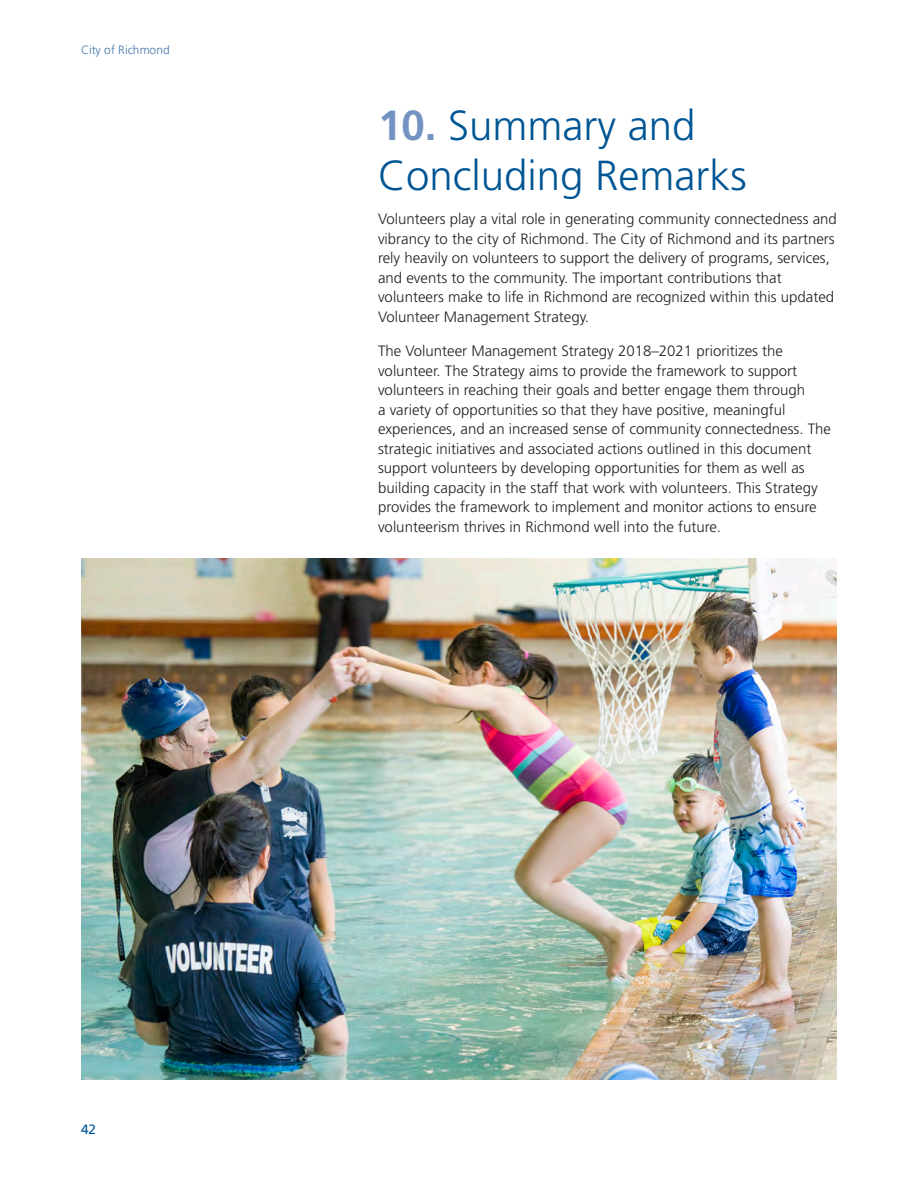
<style>
.page{position:relative;width:918px;height:1188px;background:#fff}
.page>*{position:absolute;margin:0;border:0;box-sizing:border-box;transform-origin:0 0}
.Heading{font:300 42px/50.4px "Frutiger LT Std";color:#005594}
.Body{font:300 15px/19.5px "Frutiger LT Std";color:#231f20}
.t1{font:13.5px "Frutiger LT Std";color:#005594}
.t2{font:300 12px "Frutiger LT Std";color:#4176ad}
.s1{font-weight:700;color:#7293c1}
</style>
<div class="page">
<img style="left:81px;top:559px;width:756px;height:521px">
<p class="t2" style="left:81px;top:43px;width:90px">City of Richmond</p>
<p class="Heading" style="left:378px;top:100px;width:370px"><span class="s1">10.</span> Summary and<br>Concluding Remarks</p>
<p class="Body" style="left:378px;top:210px;width:460px">Volunteers play a vital role in generating community connectedness and vibrancy to the city of Richmond. The City of Richmond and its partners rely heavily on volunteers to support the delivery of programs, services, and events to the community. The important contributions that volunteers make to life in Richmond are recognized within this updated Volunteer Management Strategy.</p>
<p class="Body" style="left:378px;top:342px;width:455px">The Volunteer Management Strategy 2018–2021 prioritizes the volunteer. The Strategy aims to provide the framework to support volunteers in reaching their goals and better engage them through<br>a variety of opportunities so that they have positive, meaningful experiences, and an increased sense of community connectedness. The strategic initiatives and associated actions outlined in this document support volunteers by developing opportunities for them as well as building capacity in the staff that work with volunteers. This Strategy provides the framework to implement and monitor actions to ensure volunteerism thrives in Richmond well into the future.</p>
<p class="t1" style="left:81px;top:1121px;width:17px">42</p>
</div>
